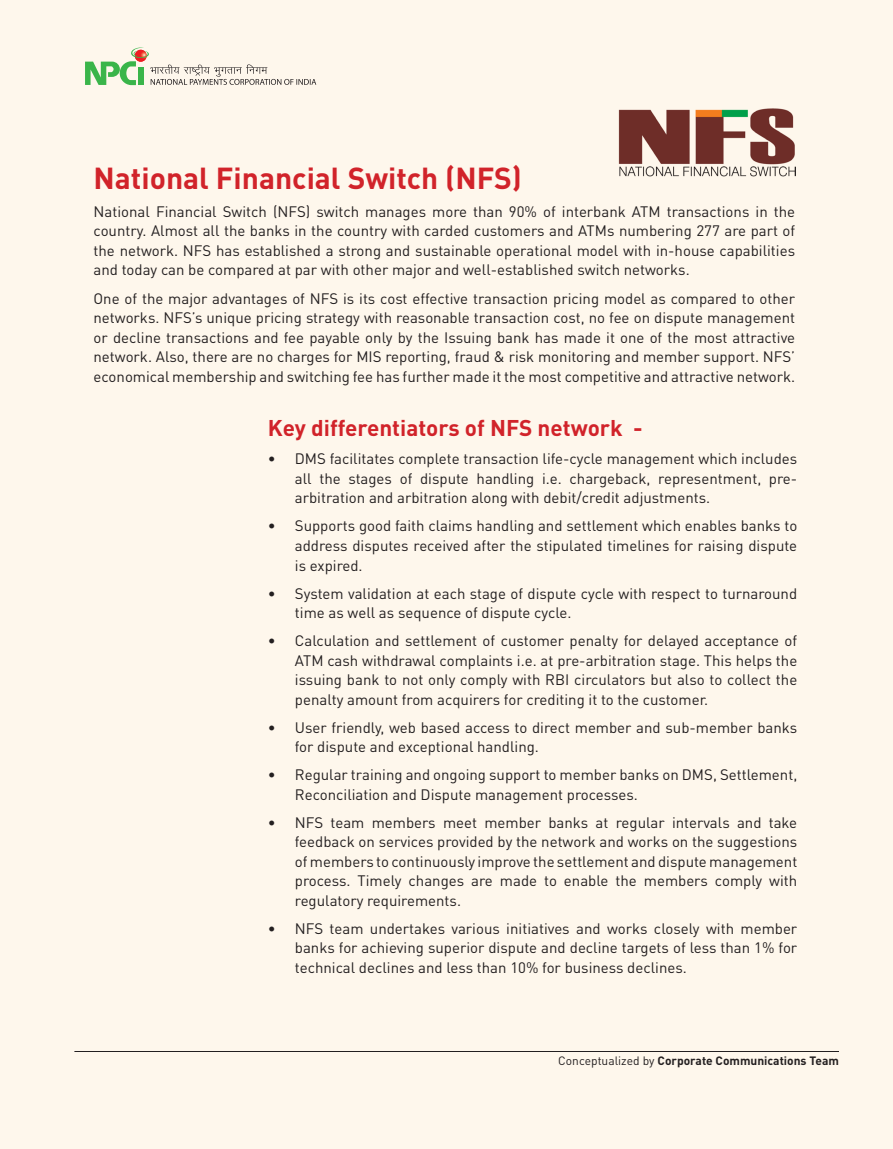
<style>
.page{position:relative;width:893px;height:1149px;background:#fff}
.page>*{position:absolute;margin:0;border:0;box-sizing:border-box;transform-origin:0 0}
.t1{font:700 30px "DINOT";color:#d1232a}
.t2{font:700 22.5px "DINOT";color:#d1232a}
.t3{font:15px/19.5px "DINOT";color:#231f20;text-align:justify}
.t4{font:700 12px "DINOT";color:#231f20}
.s1{font-weight:400}
</style>
<div class="page">
<div style="left:0;top:0;width:893px;height:1148px;background:#fef7ec"></div>
<svg style="left:85px;top:47px;width:231px;height:38px"></svg>
<img style="left:619px;top:108px;width:177px;height:69px">
<hr style="left:74px;top:1050px;width:765px;height:1px;background:#231f20">
<p class="t1" style="left:94px;top:158px;width:430px">National Financial Switch (NFS)</p>
<p class="t3" style="left:94px;top:201px;width:703px">National Financial Switch (NFS) switch manages more than 90% of interbank ATM transactions in the country. Almost all the banks in the country with carded customers and ATMs numbering 277 are part of the network. NFS has established a strong and sustainable operational model with in-house capabilities and today can be compared at par with other major and well-established switch networks.</p>
<p class="t3" style="left:94px;top:287px;width:703px">One of the major advantages of NFS is its cost effective transaction pricing model as compared to other networks. NFS’s unique pricing strategy with reasonable transaction cost, no fee on dispute management or decline transactions and fee payable only by the Issuing bank has made it one of the most attractive network. Also, there are no charges for MIS reporting, fraud &amp; risk monitoring and member support. NFS’ economical membership and switching fee has further made it the most competitive and attractive network.</p>
<p class="t2" style="left:268px;top:413px;width:376px">Key differentiators of NFS network -</p>
<p class="t3" style="left:295px;top:448px;width:504px;text-indent:-27px">• DMS facilitates complete transaction life-cycle management which includes all the stages of dispute handling i.e. chargeback, representment, pre&shy;arbitration and arbitration along with debit/credit adjustments.</p>
<p class="t3" style="left:295px;top:515px;width:504px;text-indent:-27px">• Supports good faith claims handling and settlement which enables banks to address disputes received after the stipulated timelines for raising dispute is expired.</p>
<p class="t3" style="left:295px;top:582px;width:504px;text-indent:-27px">• System validation at each stage of dispute cycle with respect to turnaround time as well as sequence of dispute cycle.</p>
<p class="t3" style="left:295px;top:630px;width:504px;text-indent:-27px">• Calculation and settlement of customer penalty for delayed acceptance of ATM cash withdrawal complaints i.e. at pre-arbitration stage. This helps the issuing bank to not only comply with RBI circulators but also to collect the penalty amount from acquirers for crediting it to the customer.</p>
<p class="t3" style="left:295px;top:716px;width:504px;text-indent:-27px">• User friendly, web based access to direct member and sub-member banks for dispute and exceptional handling.</p>
<p class="t3" style="left:295px;top:764px;width:504px;text-indent:-27px">• Regular training and ongoing support to member banks on DMS, Settlement,<br>Reconciliation and Dispute management processes.</p>
<p class="t3" style="left:295px;top:811px;width:504px;text-indent:-27px">• NFS team members meet member banks at regular intervals and take feedback on services provided by the network and works on the suggestions of members to continuously improve the settlement and dispute management process. Timely changes are made to enable the members comply with regulatory requirements.</p>
<p class="t3" style="left:295px;top:917px;width:504px;text-indent:-27px">• NFS team undertakes various initiatives and works closely with member banks for achieving superior dispute and decline targets of less than 1% for technical declines and less than 10% for business declines.</p>
<p class="t4" style="left:558px;top:1051px;width:282px"><span class="s1">Conceptualized by</span> Corporate Communications Team</p>
</div>
